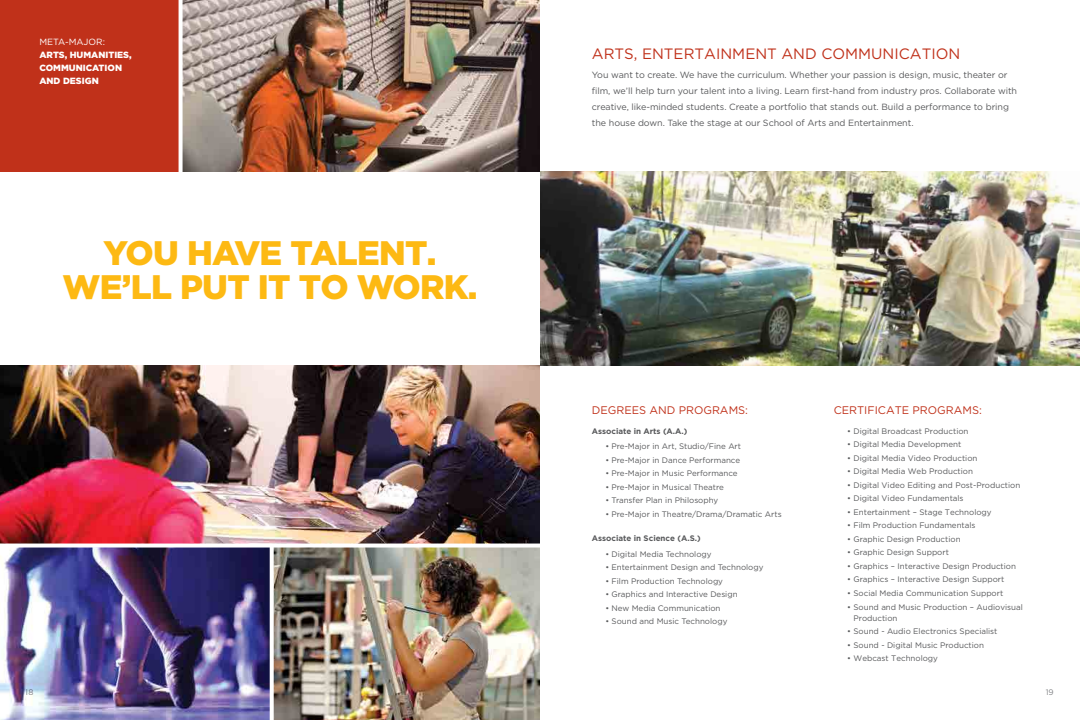
<style>
.page{position:relative;width:1080px;height:720px;background:#fff}
.page>*{position:absolute;margin:0;border:0;box-sizing:border-box;transform-origin:0 0}
.t1{font:900 34px/34px "Gotham";letter-spacing:-.02em;color:#fdb913;text-align:center}
.t2{font:15px "Gotham";color:#c0311a}
.t3{font:11px "Gotham";color:#c0311a}
.t4{font:9px/16px "Gotham";letter-spacing:-.005em;color:#58595b}
.t5{font:900 9px/12.8px "Gotham";color:#fff}
.t6{font:9px "Gotham";color:#fff}
.t7{font:8px/11px "Gotham";color:#58595b}
.t8{font:700 8px "Gotham";color:#58595b}
.t9{font:8px "Gotham";color:#808285}
</style>
<div class="page">
<img style="left:183px;top:0;width:357px;height:171px">
<div style="left:0;top:0;width:180px;height:171px;background:#c0311a"></div>
<img style="left:0;top:365px;width:540px;height:355px">
<img style="left:540px;top:171px;width:540px;height:194px">
<svg style="left:179px;top:0;width:4px;height:172px"></svg>
<svg style="left:270px;top:548px;width:4px;height:172px"></svg>
<svg style="left:0;top:544px;width:540px;height:4px"></svg>
<p class="t6" style="left:39px;top:36px;width:67px">META-MAJOR:</p>
<p class="t5" style="left:39px;top:48px;width:94px">ARTS, HUMANITIES,<br>COMMUNICATION<br>AND DESIGN</p>
<h1 class="t1" style="left:62px;top:235px;width:417px">YOU HAVE TALENT.<br>WE’LL PUT IT TO WORK.</h1>
<p class="t9" style="left:26px;top:687px;width:9px">18</p>
<h2 class="t2" style="left:592px;top:44px;width:370px">ARTS, ENTERTAINMENT AND COMMUNICATION</h2>
<p class="t4" style="left:592px;top:66px;width:427px">You want to create. We have the curriculum. Whether your passion is design, music, theater or film, we’ll help turn your talent into a living. Learn first-hand from industry pros. Collaborate with creative, like-minded students. Create a portfolio that stands out. Build a performance to bring the house down. Take the stage at our School of Arts and Entertainment.</p>
<h3 class="t3" style="left:592px;top:403px;width:158px">DEGREES AND PROGRAMS:</h3>
<p class="t8" style="left:592px;top:426px;width:97px">Associate in Arts (A.A.)</p>
<p class="t7" style="left:605px;top:441px;width:137px">• Pre-Major in Art, Studio/Fine Art</p>
<p class="t7" style="left:605px;top:454px;width:136px">• Pre-Major in Dance Performance</p>
<p class="t7" style="left:605px;top:468px;width:134px">• Pre-Major in Music Performance</p>
<p class="t7" style="left:605px;top:481px;width:120px">• Pre-Major in Musical Theatre</p>
<p class="t7" style="left:605px;top:495px;width:114px">• Transfer Plan in Philosophy</p>
<p class="t7" style="left:605px;top:508px;width:178px">• Pre-Major in Theatre/Drama/Dramatic Arts</p>
<p class="t8" style="left:592px;top:533px;width:110px">Associate in Science (A.S.)</p>
<p class="t7" style="left:605px;top:548px;width:108px">• Digital Media Technology</p>
<p class="t7" style="left:605px;top:562px;width:160px">• Entertainment Design and Technology</p>
<p class="t7" style="left:605px;top:575px;width:119px">• Film Production Technology</p>
<p class="t7" style="left:605px;top:589px;width:134px">• Graphics and Interactive Design</p>
<p class="t7" style="left:605px;top:602px;width:117px">• New Media Communication</p>
<p class="t7" style="left:605px;top:616px;width:124px">• Sound and Music Technology</p>
<h3 class="t3" style="left:834px;top:403px;width:150px">CERTIFICATE PROGRAMS:</h3>
<p class="t7" style="left:847px;top:425px;width:123px">• Digital Broadcast Production</p>
<p class="t7" style="left:847px;top:439px;width:116px">• Digital Media Development</p>
<p class="t7" style="left:847px;top:452px;width:132px">• Digital Media Video Production</p>
<p class="t7" style="left:847px;top:466px;width:127px">• Digital Media Web Production</p>
<p class="t7" style="left:847px;top:479px;width:175px">• Digital Video Editing and Post-Production</p>
<p class="t7" style="left:847px;top:493px;width:118px">• Digital Video Fundamentals</p>
<p class="t7" style="left:847px;top:506px;width:146px">• Entertainment – Stage Technology</p>
<p class="t7" style="left:847px;top:520px;width:130px">• Film Production Fundamentals</p>
<p class="t7" style="left:847px;top:533px;width:115px">• Graphic Design Production</p>
<p class="t7" style="left:847px;top:547px;width:103px">• Graphic Design Support</p>
<p class="t7" style="left:847px;top:560px;width:170px">• Graphics – Interactive Design Production</p>
<p class="t7" style="left:847px;top:574px;width:159px">• Graphics – Interactive Design Support</p>
<p class="t7" style="left:847px;top:587px;width:158px">• Social Media Communication Support</p>
<p class="t7" style="left:853px;top:601px;width:171px;text-indent:-6px">• Sound and Music Production – Audiovisual<br>Production</p>
<p class="t7" style="left:847px;top:626px;width:152px">• Sound - Audio Electronics Specialist</p>
<p class="t7" style="left:847px;top:639px;width:138px">• Sound - Digital Music Production</p>
<p class="t7" style="left:847px;top:653px;width:92px">• Webcast Technology</p>
<p class="t9" style="left:1046px;top:687px;width:9px">19</p>
</div>
